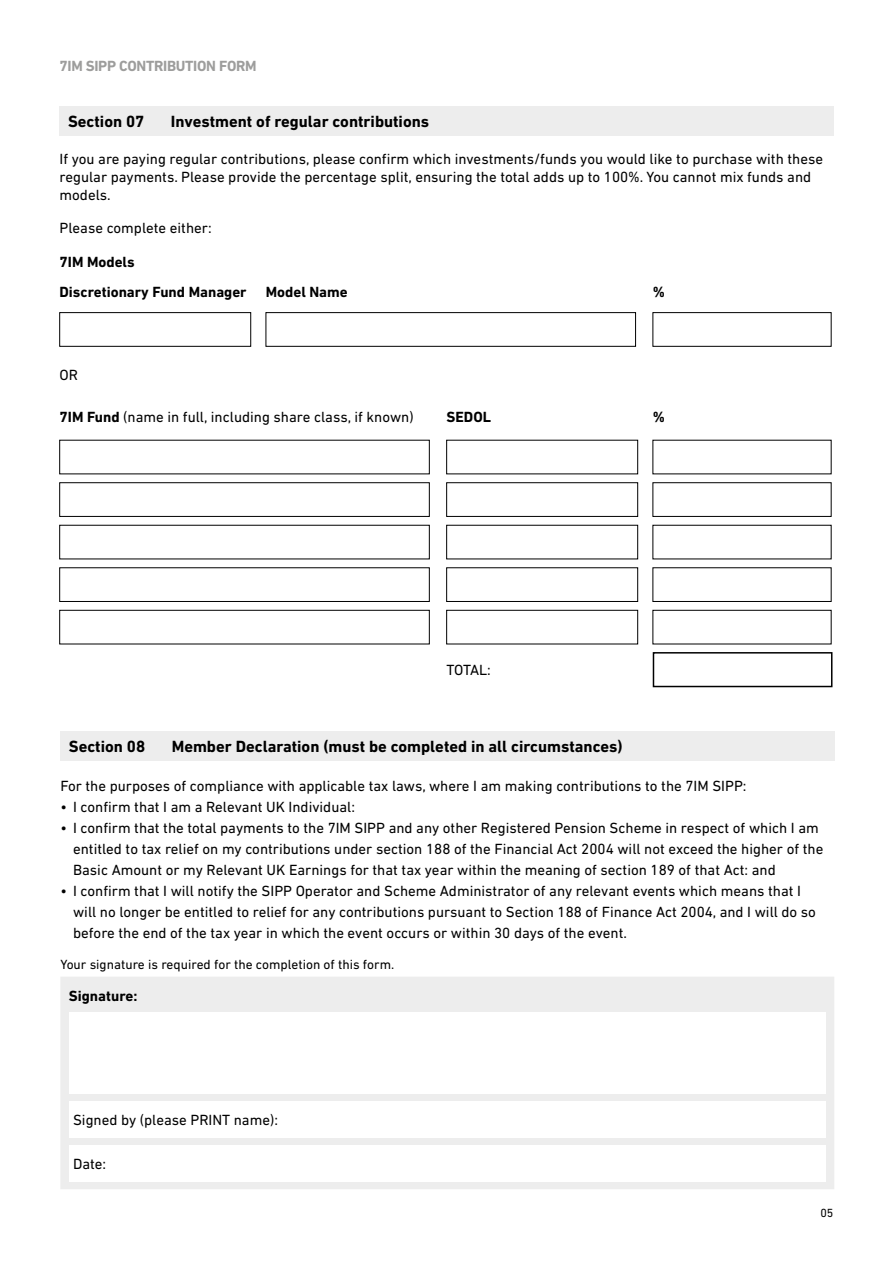
<style>
.page{position:relative;width:893px;height:1263px;background:#fff}
.page>*{position:absolute;margin:0;border:0;box-sizing:border-box;transform-origin:0 0}
.t1{font:700 16.5px "DIN Next LT Pro";color:#000}
.t2{font:15px/21px "DIN Next LT Pro";color:#000}
.t3{font:700 15px/29.7px "DIN Next LT Pro";color:#000}
.t4{font:700 15px "DIN Next LT Pro";letter-spacing:-.02em;color:#9d9d9c}
.t5{font:13.5px "DIN Next LT Pro";color:#000}
.t6{font:12px "DIN Next LT Pro";color:#000}
.s1{font-weight:700}
</style>
<div class="page">
<div style="left:60px;top:106px;width:102px;height:30px;background:#ededed"></div>
<div style="left:162px;top:106px;width:671px;height:30px;background:#ededed"></div>
<div style="left:60px;top:312px;width:191px;height:34px;border:1px solid #000"></div>
<div style="left:266px;top:312px;width:370px;height:34px;border:1px solid #000"></div>
<div style="left:653px;top:312px;width:178px;height:34px;border:1px solid #000"></div>
<div style="left:60px;top:483px;width:369px;height:34px;border:1px solid #000"></div>
<div style="left:446px;top:483px;width:192px;height:34px;border:1px solid #000"></div>
<div style="left:653px;top:483px;width:178px;height:34px;border:1px solid #000"></div>
<div style="left:60px;top:568px;width:369px;height:34px;border:1px solid #000"></div>
<div style="left:446px;top:568px;width:192px;height:34px;border:1px solid #000"></div>
<div style="left:653px;top:568px;width:178px;height:34px;border:1px solid #000"></div>
<div style="left:60px;top:610px;width:369px;height:34px;border:1px solid #000"></div>
<div style="left:446px;top:610px;width:192px;height:34px;border:1px solid #000"></div>
<div style="left:653px;top:610px;width:178px;height:34px;border:1px solid #000"></div>
<div style="left:653px;top:652px;width:179px;height:35px;border:2px solid #000"></div>
<div style="left:60px;top:731px;width:103px;height:29px;background:#ededed"></div>
<div style="left:163px;top:731px;width:671px;height:29px;background:#ededed"></div>
<div style="left:60px;top:977px;width:774px;height:212px;background:#ededed"></div>
<div style="left:69px;top:1012px;width:757px;height:81px;background:#fff"></div>
<div style="left:69px;top:1101px;width:757px;height:36px;background:#fff"></div>
<div style="left:69px;top:1145px;width:757px;height:36px;background:#fff"></div>
<p class="t4" style="left:60px;top:57px;width:199px">7IM SIPP CONTRIBUTION FORM</p>
<p class="t1" style="left:68px;top:112px;width:78px">Section 07</p>
<p class="t1" style="left:171px;top:112px;width:260px">Investment of regular contributions</p>
<p class="t2" style="left:60px;top:150px;width:765px;line-height:18px">If you are paying regular contributions, please confirm which investments/funds you would like to purchase with these regular payments. Please provide the percentage split, ensuring the total adds up to 100%. You cannot mix funds and models.</p>
<p class="t2" style="left:60px;top:217px;width:154px">Please complete either:</p>
<p class="t3" style="left:60px;top:247px;width:189px">7IM Models<br>Discretionary Fund Manager</p>
<p class="t3" style="left:266px;top:277px;width:83px">Model Name</p>
<p class="t3" style="left:653px;top:277px;width:14px">%</p>
<p class="t2" style="left:60px;top:364px;width:20px">OR</p>
<p class="t2" style="left:60px;top:406px;width:356px"><span class="s1">7IM Fund</span> (name in full, including share class, if known)</p>
<p class="t3" style="left:446px;top:402px;width:46px">SEDOL</p>
<p class="t3" style="left:653px;top:402px;width:14px">%</p>
<p class="t2" style="left:446px;top:659px;width:46px">TOTAL:</p>
<p class="t1" style="left:69px;top:737px;width:78px">Section 08</p>
<p class="t1" style="left:172px;top:737px;width:452px">Member Declaration (must be completed in all circumstances)</p>
<p class="t2" style="left:60px;top:775px;width:688px">For the purposes of compliance with applicable tax laws, where I am making contributions to the 7IM SIPP:</p>
<p class="t2" style="left:60px;top:796px;width:296px">• I confirm that I am a Relevant UK Individual:</p>
<p class="t2" style="left:73px;top:817px;width:752px;text-indent:-13px">• I confirm that the total payments to the 7IM SIPP and any other Registered Pension Scheme in respect of which I am entitled to tax relief on my contributions under section 188 of the Financial Act 2004 will not exceed the higher of the<br>Basic Amount or my Relevant UK Earnings for that tax year within the meaning of section 189 of that Act: and</p>
<p class="t2" style="left:73px;top:880px;width:744px;text-indent:-13px">• I confirm that I will notify the SIPP Operator and Scheme Administrator of any relevant events which means that I will no longer be entitled to relief for any contributions pursuant to Section 188 of Finance Act 2004, and I will do so before the end of the tax year in which the event occurs or within 30 days of the event.</p>
<p class="t5" style="left:60px;top:956px;width:335px">Your signature is required for the completion of this form.</p>
<p class="t3" style="left:69px;top:981px;width:70px">Signature:</p>
<p class="t2" style="left:73px;top:1109px;width:206px">Signed by (please PRINT name):</p>
<p class="t2" style="left:73px;top:1153px;width:35px">Date:</p>
<p class="t6" style="left:820px;top:1206px;width:15px">05</p>
</div>
